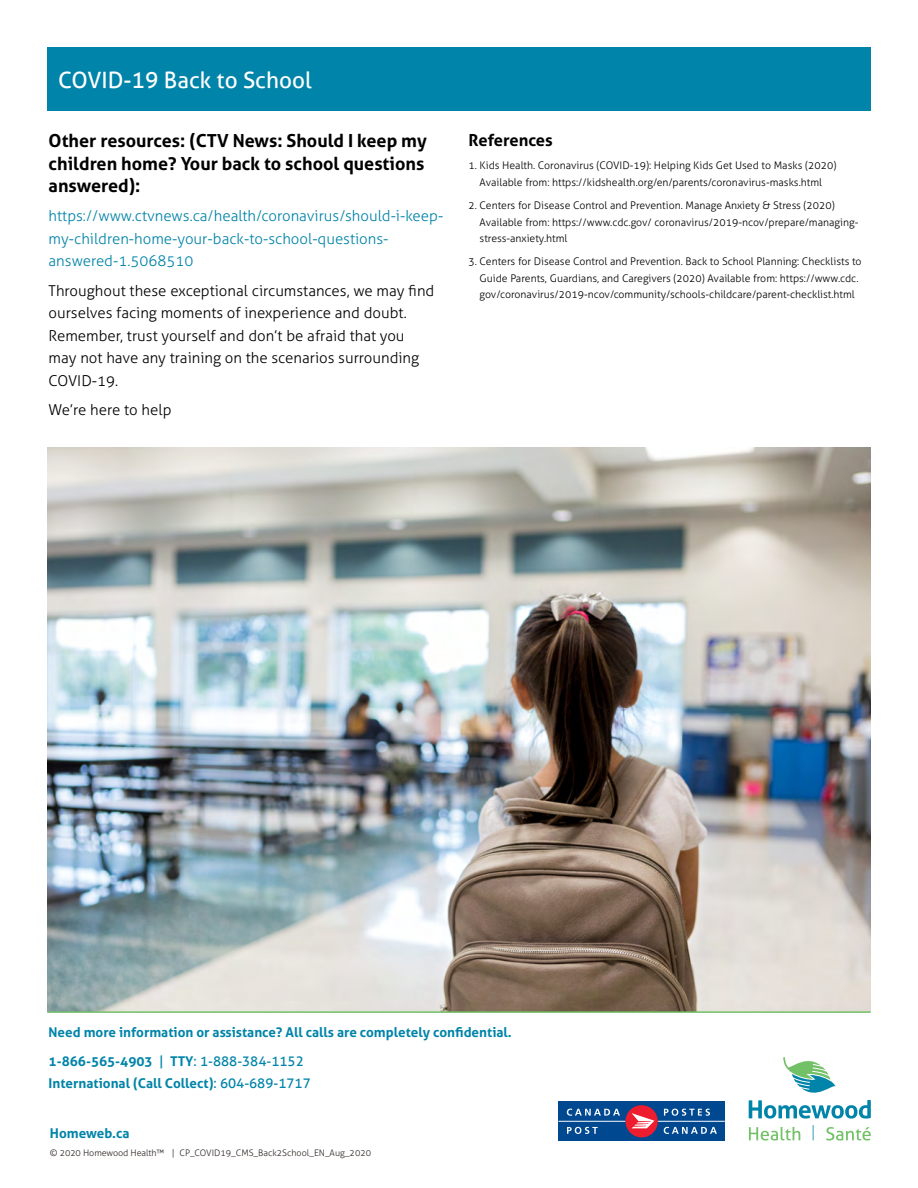
<style>
.page{position:relative;width:918px;height:1188px;background:#fff}
.page>*{position:absolute;margin:0;border:0;box-sizing:border-box;transform-origin:0 0}
.t1{font:22.5px "Aller";color:#fff}
.t2{font:700 18px/22.5px "Aller";color:#000}
.t3{font:700 16.5px "Aller";color:#000}
.t4{font:300 15px/22.5px "Aller";color:#000}
.t5{font:300 15px/22.5px "Aller";color:#0083a8}
.t6{font:700 13.5px/28.5px "Aller";color:#0084a9}
.t7{font:300 10.5px/16.5px "Aller";color:#000}
.t8{font:300 9px "Aller";color:#302a27}
.s1{font-weight:400}
</style>
<div class="page">
<svg style="left:749px;top:1057px;width:122px;height:62px"></svg>
<svg style="left:749px;top:1127px;width:51px;height:14px"></svg>
<svg style="left:826px;top:1127px;width:45px;height:14px"></svg>
<svg style="left:813px;top:1125px;width:1px;height:15px"></svg>
<div style="left:47px;top:47px;width:824px;height:64px;background:#0084a9"></div>
<img style="left:47px;top:447px;width:824px;height:564px">
<hr style="left:47px;top:1011px;width:824px;height:2px;background:#73c167">
<div style="left:559px;top:1102px;width:166px;height:39px;background:#004990"></div>
<div style="left:626px;top:1105px;width:32px;height:32px;background:#ed1c2e;border-radius:50%"></div>
<svg style="left:632px;top:1109px;width:93px;height:25px"></svg>
<svg style="left:559px;top:1109px;width:67px;height:25px"></svg>
<h1 class="t1" style="left:58px;top:66px;width:255px">COVID-19 Back to School</h1>
<h2 class="t2" style="left:49px;top:129px;width:380px">Other resources: (CTV News: Should I keep my children home? Your back to school questions answered):</h2>
<h3 class="t5" style="left:49px;top:205px;width:396px">https://www.ctvnews.ca/health/coronavirus/should-i-keep&shy;my-children-home-your-back-to-school-questions&shy;answered-1.5068510</h3>
<h3 class="t4" style="left:49px;top:279px;width:387px">Throughout these exceptional circumstances, we may find ourselves facing moments of inexperience and doubt.<br>Remember, trust yourself and don’t be afraid that you may not have any training on the scenarios surrounding COVID-19.</h3>
<h3 class="t4" style="left:49px;top:398px;width:124px">We’re here to help</h3>
<h3 class="t3" style="left:469px;top:130px;width:86px">References</h3>
<p class="t7" style="left:469px;top:157px;width:369px;text-align:center">1. Kids Health. Coronavirus (COVID-19): Helping Kids Get Used to Masks (2020)<br>Available from: https://kidshealth.org/en/parents/coronavirus-masks.html</p>
<p class="t7" style="left:480px;top:197px;width:380px;text-indent:-11px">2. Centers for Disease Control and Prevention. Manage Anxiety &amp; Stress (2020)<br>Available from: https://www.cdc.gov/ coronavirus/2019-ncov/prepare/managing&shy;stress-anxiety.html</p>
<p class="t7" style="left:480px;top:253px;width:383px;text-indent:-11px">3. Centers for Disease Control and Prevention. Back to School Planning: Checklists to<br>Guide Parents, Guardians, and Caregivers (2020) Available from: https://www.cdc. gov/coronavirus/2019-ncov/community/schools-childcare/parent-checklist.html</p>
<p class="t6" style="left:49px;top:1018px;width:465px">Need more information or assistance? All calls are completely confidential.<br>1-866-565-4903 <span class="s1">|</span> TTY<span class="s1">: 1-888-384-1152</span></p>
<p class="t6" style="left:49px;top:1068px;width:264px">International (Call Collect)<span class="s1">: 604-689-1717</span></p>
<p class="t6" style="left:50px;top:1118px;width:81px">Homeweb.ca</p>
<p class="t8" style="left:50px;top:1147px;width:323px">© 2020 Homewood Health™ | CP_COVID19_CMS_Back2School_EN_Aug_2020</p>
</div>
